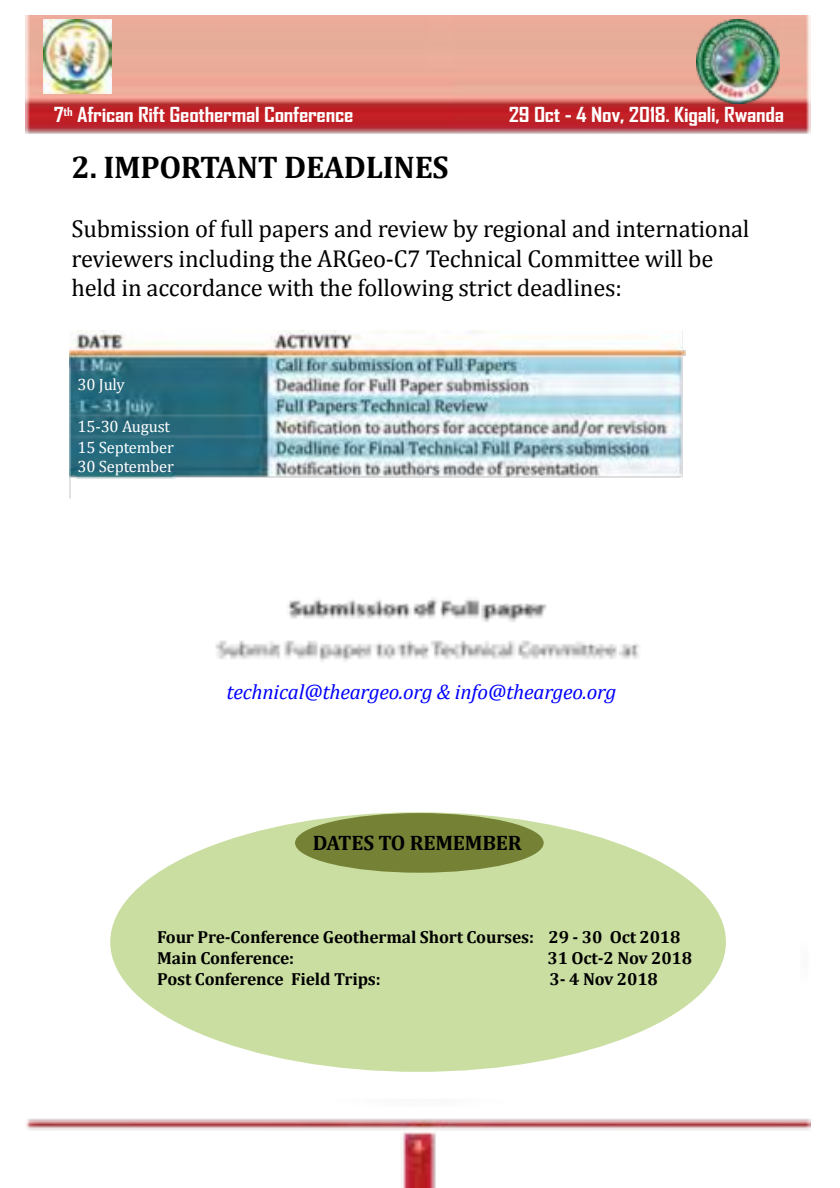
<style>
.page{position:relative;width:840px;height:1188px;background:#fff}
.page>*{position:absolute;margin:0;border:0;box-sizing:border-box;transform-origin:0 0}
.t1{font:700 31.5px "Cambria";letter-spacing:-.01em;color:#000}
.t2{font:24.5px/29.4px "Cambria";letter-spacing:-.01em;color:#000}
.t3{font:italic 21px "Cambria";letter-spacing:-.01em;color:#00f}
.t4{font:700 21px "Cambria";letter-spacing:-.01em;color:#000}
.t5{font:700 19.95px "Agency FB";letter-spacing:-.01em;color:#fff;scale:1.18 1}
.t6{font:700 17.5px/21px "Cambria";letter-spacing:-.01em;color:#000}
.t7{font:16.45px/21.7px "Cambria";letter-spacing:-.01em;color:#fff}
</style>
<div class="page">
<img style="left:25px;top:16px;width:786px;height:1172px">
<div style="left:110px;top:812px;width:616px;height:260px;background:#cadea2;border-radius:50%"></div>
<div style="left:295px;top:813px;width:249px;height:60px;background:#758135;border-radius:50%"></div>
<img style="left:70px;top:331px;width:616px;height:167px">
<img style="left:44px;top:20px;width:68px;height:74px">
<img style="left:697px;top:20px;width:83px;height:83px">
<p class="t5" style="left:54px;top:102px;width:256px">7<sup>th</sup> African Rift Geothermal Conference</p>
<p class="t5" style="left:509px;top:102px;width:235px">29 Oct - 4 Nov, 2018. Kigali, Rwanda</p>
<p class="t1" style="left:72px;top:148px;width:379px">2. IMPORTANT DEADLINES</p>
<p class="t2" style="left:72px;top:214px;width:679px">Submission of full papers and review by regional and international reviewers including the ARGeo-C7 Technical Committee will be held in accordance with the following strict deadlines:</p>
<p class="t7" style="left:77px;top:374px;width:49px">30 July</p>
<p class="t7" style="left:77px;top:415px;width:98px">15-30 August<br>15 September</p>
<p class="t7" style="left:77px;top:455px;width:98px">30 September</p>
<p class="t3" style="left:227px;top:679px;width:391px">technical@theargeo.org &amp; info@theargeo.org</p>
<p class="t4" style="left:313px;top:830px;width:211px">DATES TO REMEMBER</p>
<p class="t6" style="left:157px;top:926px;width:525px">Four Pre-Conference Geothermal Short Courses: 29 - 30 Oct 2018<br>Main Conference:</p>
<p class="t6" style="left:548px;top:947px;width:146px">31 Oct-2 Nov 2018</p>
<p class="t6" style="left:157px;top:968px;width:225px">Post Conference Field Trips:</p>
<p class="t6" style="left:550px;top:968px;width:110px">3- 4 Nov 2018</p>
</div>
